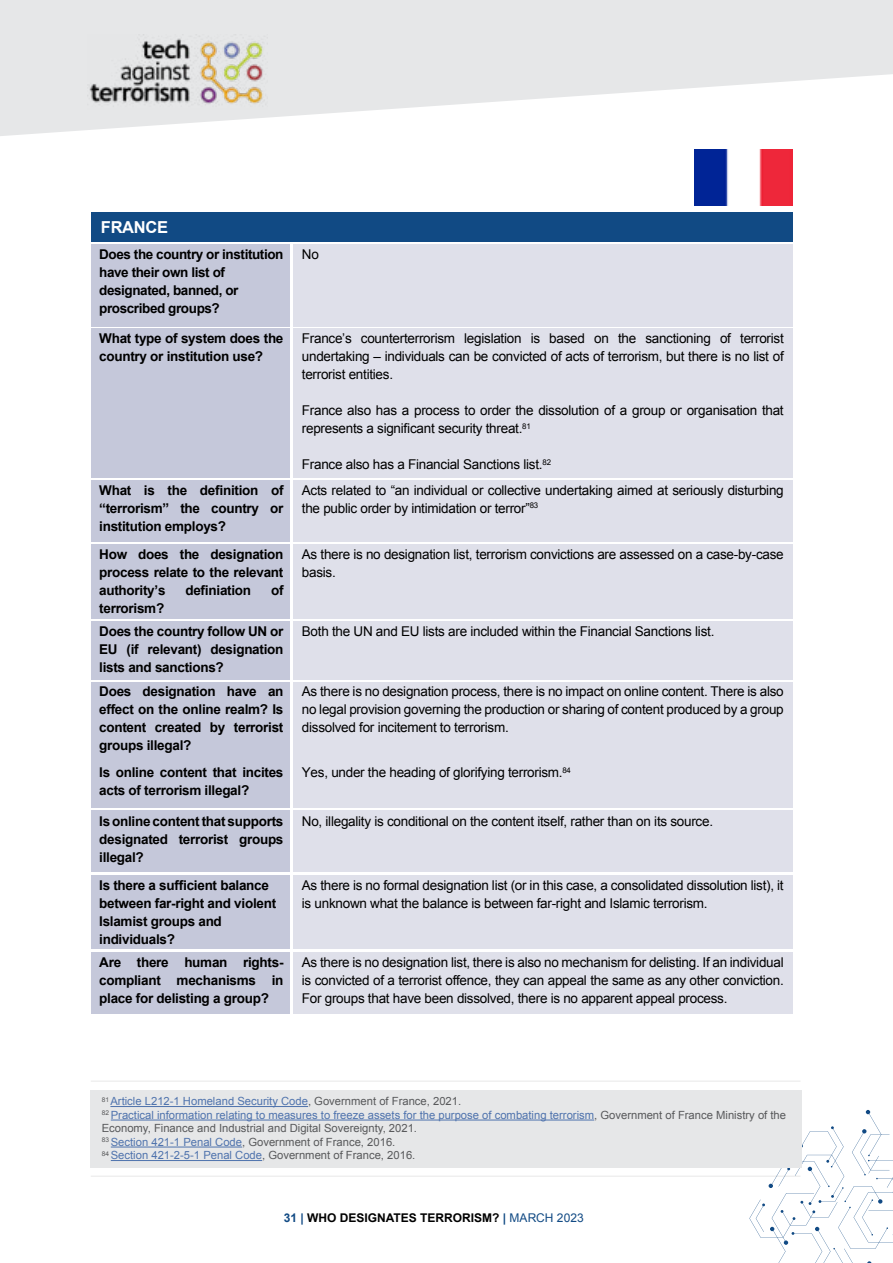
<style>
.page{position:relative;width:893px;height:1263px;background:#fff}
.page>*{position:absolute;margin:0;border:0;box-sizing:border-box;transform-origin:0 0}
.t1{font:700 16.5px "Arial";letter-spacing:-.02em;color:#fff}
.t2{font:13.5px/18px "Arial";letter-spacing:-.02em;color:#000}
.t3{font:700 13.5px/18px "Arial";letter-spacing:-.02em;color:#000}
.t4{font:700 12px "Arial";color:#000}
.t5{font:11.25px/13.5px "Arial";color:#4f73ad}
.s1{color:#58595b}
.s2{color:#114a84}
.s3{font-weight:400;color:#114a84}
</style>
<div class="page">
<svg style="left:749px;top:1110px;width:144px;height:153px"></svg>
<div style="left:91px;top:1090px;width:711px;height:77px;background:#e6e7e8"></div>
<hr style="left:110px;top:1106px;width:198px;height:1px;background:#4f73ad">
<hr style="left:111px;top:1119px;width:483px;height:1px;background:#4f73ad">
<hr style="left:111px;top:1146px;width:131px;height:1px;background:#4f73ad">
<hr style="left:111px;top:1160px;width:151px;height:1px;background:#4f73ad">
<hr style="left:91px;top:1176px;width:709px;height:1px;background:#000">
<hr style="left:91px;top:1081px;width:709px;height:1px;background:#000">
<svg style="left:0;top:0;width:893px;height:136px;fill:#e6e7e8"></svg>
<img style="left:88px;top:35px;width:179px;height:75px">
<div style="left:91px;top:244px;width:199px;height:82px;background:#c5c8da"></div>
<div style="left:293px;top:244px;width:500px;height:82px;background:#dfe0ea"></div>
<div style="left:91px;top:328px;width:199px;height:150px;background:#c5c8da"></div>
<div style="left:293px;top:328px;width:500px;height:150px;background:#dfe0ea"></div>
<img style="left:694px;top:150px;width:98px;height:56px">
<div style="left:91px;top:213px;width:702px;height:29px;background:#114a84"></div>
<div style="left:91px;top:480px;width:199px;height:62px;background:#c5c8da"></div>
<div style="left:293px;top:480px;width:500px;height:62px;background:#dfe0ea"></div>
<div style="left:91px;top:544px;width:199px;height:75px;background:#c5c8da"></div>
<div style="left:293px;top:544px;width:500px;height:75px;background:#dfe0ea"></div>
<div style="left:91px;top:621px;width:199px;height:59px;background:#c5c8da"></div>
<div style="left:293px;top:621px;width:500px;height:59px;background:#dfe0ea"></div>
<div style="left:91px;top:682px;width:199px;height:79px;background:#c5c8da"></div>
<div style="left:293px;top:682px;width:500px;height:79px;background:#dfe0ea"></div>
<div style="left:91px;top:762px;width:199px;height:46px;background:#c5c8da"></div>
<div style="left:293px;top:762px;width:500px;height:46px;background:#dfe0ea"></div>
<div style="left:91px;top:811px;width:199px;height:61px;background:#c5c8da"></div>
<div style="left:293px;top:811px;width:500px;height:61px;background:#dfe0ea"></div>
<div style="left:91px;top:875px;width:199px;height:73px;background:#c5c8da"></div>
<div style="left:293px;top:875px;width:500px;height:73px;background:#dfe0ea"></div>
<div style="left:91px;top:952px;width:199px;height:61px;background:#c5c8da"></div>
<div style="left:293px;top:952px;width:500px;height:61px;background:#dfe0ea"></div>
<p class="t1" style="left:101px;top:216px;width:69px">FRANCE</p>
<p class="t3" style="left:99px;top:245px;width:186px">Does the country or institution</p>
<p class="t2" style="left:302px;top:245px;width:18px">No</p>
<p class="t3" style="left:99px;top:263px;width:141px">have their own list of designated, banned, or proscribed groups?</p>
<p class="t2" style="left:302px;top:330px;width:483px;text-align:justify">France’s counterterrorism legislation is based on the sanctioning of terrorist undertaking – individuals can be convicted of acts of terrorism, but there is no list of terrorist entities.</p>
<p class="t2" style="left:302px;top:402px;width:483px">France also has a process to order the dissolution of a group or organisation that represents a significant security threat.<sup>81</sup></p>
<p class="t2" style="left:302px;top:456px;width:251px">France also has a Financial Sanctions list.<sup>82</sup></p>
<p class="t3" style="left:99px;top:330px;width:186px">What type of system does the country or institution use?</p>
<p class="t3" style="left:99px;top:482px;width:186px;text-align:justify">What is the definition of “terrorism” the country or institution employs?</p>
<p class="t3" style="left:99px;top:546px;width:186px;text-align:justify">How does the designation process relate to the relevant authority’s</p>
<p class="t3" style="left:185px;top:582px;width:67px">definiation</p>
<p class="t3" style="left:271px;top:582px;width:14px">of</p>
<p class="t3" style="left:99px;top:597px;width:186px;line-height:22.8px">terrorism?<br>Does the country follow UN or</p>
<p class="t3" style="left:99px;top:641px;width:186px">EU (if relevant) designation lists and sanctions?</p>
<p class="t3" style="left:99px;top:683px;width:186px;text-align:justify">Does designation have an effect on the online realm? Is content created by terrorist groups illegal?</p>
<p class="t2" style="left:302px;top:481px;width:483px">Acts related to “an individual or collective undertaking aimed at seriously disturbing the public order by intimidation or terror”<sup>83</sup></p>
<p class="t2" style="left:302px;top:545px;width:483px">As there is no designation list, terrorism convictions are assessed on a case-by-case basis.</p>
<p class="t2" style="left:302px;top:622px;width:414px">Both the UN and EU lists are included within the Financial Sanctions list.</p>
<p class="t2" style="left:302px;top:683px;width:483px;text-align:justify">As there is no designation process, there is no impact on online content. There is also no legal provision governing the production or sharing of content produced by a group dissolved for incitement to terrorism.</p>
<p class="t2" style="left:302px;top:764px;width:271px">Yes, under the heading of glorifying terrorism.<sup>84</sup></p>
<p class="t3" style="left:99px;top:764px;width:186px">Is online content that incites acts of terrorism illegal?</p>
<p class="t3" style="left:99px;top:812px;width:186px">Is online content that supports</p>
<p class="t2" style="left:302px;top:812px;width:413px">No, illegality is conditional on the content itself, rather than on its source.</p>
<p class="t3" style="left:99px;top:830px;width:186px">designated terrorist groups illegal?</p>
<p class="t2" style="left:302px;top:876px;width:483px">As there is no formal designation list (or in this case, a consolidated dissolution list), it is unknown what the balance is between far-right and Islamic terrorism.</p>
<p class="t3" style="left:99px;top:876px;width:178px">Is there a sufficient balance between far-right and violent<br>Islamist groups and individuals?</p>
<p class="t3" style="left:99px;top:953px;width:186px;text-align:justify">Are there human rights&shy;compliant mechanisms in place for delisting a group?</p>
<p class="t2" style="left:302px;top:953px;width:483px;text-align:justify">As there is no designation list, there is also no mechanism for delisting. If an individual is convicted of a terrorist offence, they can appeal the same as any other conviction.<br>For groups that have been dissolved, there is no apparent appeal process.</p>
<p class="t5" style="left:102px;top:1095px;width:686px"><sup>81</sup> Article L212-1 Homeland Security Code<span class="s1">, Government of France, 2021.<br></span><sup>82</sup> Practical information relating to measures to freeze assets for the purpose of combating terrorism<span class="s1">, Government of France Ministry of the Economy, Finance and Industrial and Digital Sovereignty, 2021.<br></span><sup>83</sup> Section 421-1 Penal Code<span class="s1">, Government of France, 2016.<br></span><sup>84</sup> Section 421-2-5-1 Penal Code<span class="s1">, Government of France, 2016.</span></p>
<p class="t4" style="left:284px;top:1209px;width:301px"><span class="s2">31 |</span> WHO DESIGNATES TERRORISM? <span class="s2">|</span> <span class="s3">MARCH 2023</span></p>
</div>
